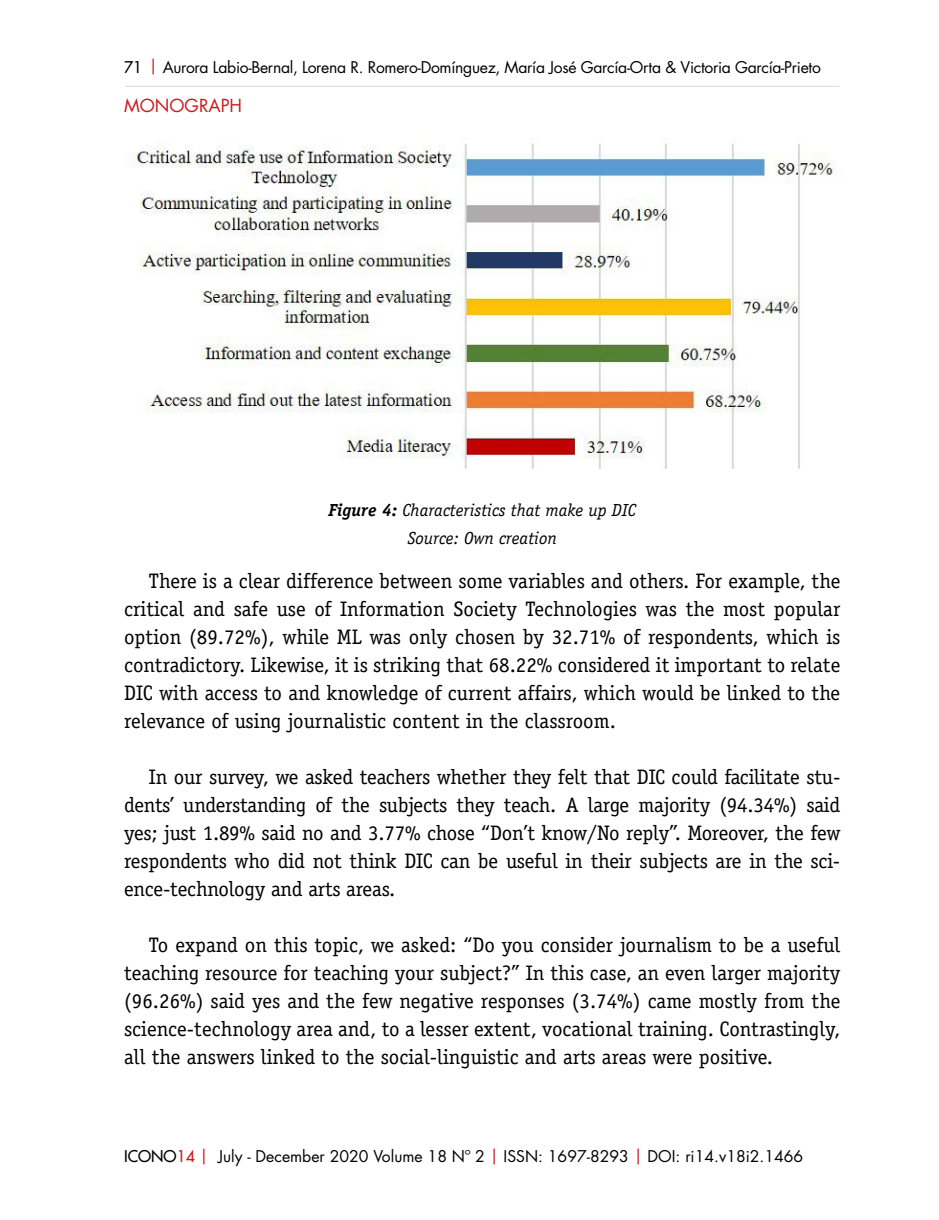
<style>
.page{position:relative;width:939px;height:1220px;background:#fff}
.page>*{position:absolute;margin:0;border:0;box-sizing:border-box;transform-origin:0 0}
.t1{font:21px/28px "Officina Serif Std";letter-spacing:-.01em;color:#000;text-align:justify}
.t2{font:italic 17.5px/28px "Officina Serif Std";color:#000;text-align:center}
.t3{font:17.5px "Futura Std";color:#cd171a}
.t4{font:15.75px "Futura Std";letter-spacing:-.02em;color:#000}
.t5{font:15.75px "Futura Std";color:#000}
.s1{font-weight:500}
.s2{color:#cd171a}
.s3{font-weight:700}
.s4{font-weight:500;color:#cd171a}
</style>
<div class="page">
<hr style="left:125px;top:86px;width:714px;height:1px;background:#dadada">
<img style="left:132px;top:143px;width:705px;height:326px">
<p class="t4" style="left:124px;top:57px;width:698px"><span class="s1">71</span> <span class="s2">|</span> Aurora Labio-Bernal, Lorena R. Romero-Domínguez, María José García-Orta &amp; Victoria García-Prieto</p>
<p class="t3" style="left:124px;top:94px;width:119px">MONOGRAPH</p>
<p class="t2" style="left:328px;top:496px;width:309px"><span class="s3">Figure 4:</span> Characteristics that make up DIC<br>Source: Own creation</p>
<p class="t1" style="left:124px;top:567px;width:717px;text-indent:25px">There is a clear difference between some variables and others. For example, the critical and safe use of Information Society Technologies was the most popular option (89.72%), while ML was only chosen by 32.71% of respondents, which is contradictory. Likewise, it is striking that 68.22% considered it important to relate DIC with access to and knowledge of current affairs, which would be linked to the relevance of using journalistic content in the classroom.</p>
<p class="t1" style="left:124px;top:763px;width:717px;text-indent:25px">In our survey, we asked teachers whether they felt that DIC could facilitate stu&shy;dents’ understanding of the subjects they teach. A large majority (94.34%) said yes; just 1.89% said no and 3.77% chose “Don’t know/No reply”. Moreover, the few respondents who did not think DIC can be useful in their subjects are in the sci&shy;ence-technology and arts areas.</p>
<p class="t1" style="left:124px;top:931px;width:717px;text-indent:25px">To expand on this topic, we asked: “Do you consider journalism to be a useful teaching resource for teaching your subject?” In this case, an even larger majority (96.26%) said yes and the few negative responses (3.74%) came mostly from the science-technology area and, to a lesser extent, vocational training. Contrastingly, all the answers linked to the social-linguistic and arts areas were positive.</p>
<p class="t5" style="left:124px;top:1146px;width:680px"><span class="s1">ICONO</span><span class="s4">14</span> <span class="s2">|</span> July - December 2020 Volume 18 Nº 2 <span class="s2">|</span> ISSN: 1697-8293 <span class="s2">|</span> DOI: ri14.v18i2.1466</p>
</div>
